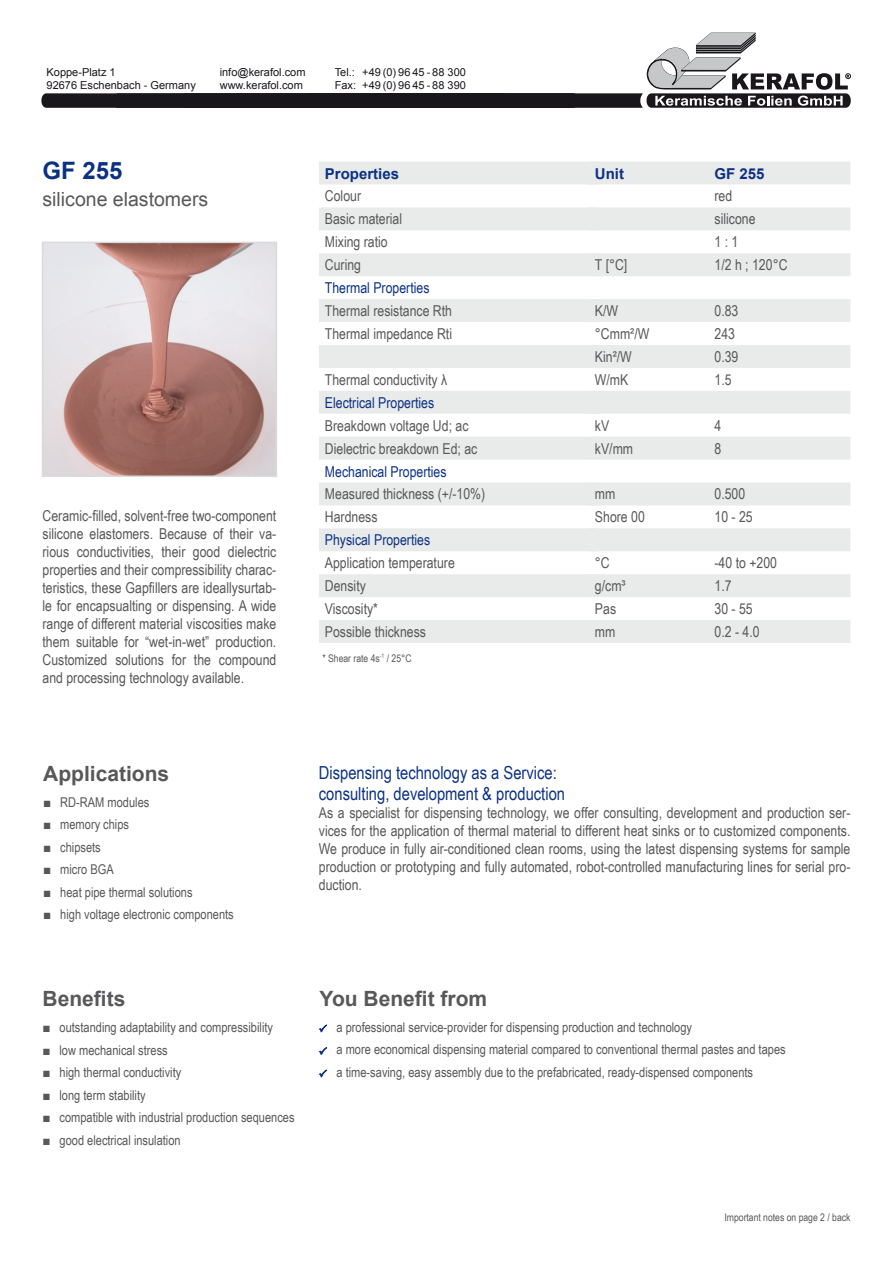
<style>
.page{position:relative;width:893px;height:1263px;background:#fff}
.page>*{position:absolute;margin:0;border:0;box-sizing:border-box;transform-origin:0 0}
.t1{font:700 24px "Arial";color:#0c3183}
.t2{font:700 21px "Arial";color:#58585a}
.t3{font:19.5px "Arial";color:#58585a}
.t4{font:18px/21.6px "Arial Narrow";color:#0c3183}
.t5{font:15px/18px "Arial Narrow";color:#58585a}
.t6{font:15px "Arial Narrow";color:#0c3183}
.t7{font:700 15px "Arial";color:#0c3183}
.t8{font:13.5px/22.5px "Arial Narrow";color:#58585a}
.t9{font:10.95px/13.2px "Arial";color:#1a171c}
.t10{font:10.5px "Arial Narrow";color:#58585a}
.s1{font-family:"Arial"}
</style>
<div class="page">
<svg style="left:41px;top:33px;width:810px;height:75px"></svg>
<img style="left:45px;top:245px;width:229px;height:229px">
<div style="left:42px;top:242px;width:235px;height:235px;border:2px solid #d9dadb"></div>
<svg style="left:319px;top:162px;width:270px;height:481px;fill:#e9eaea"></svg>
<svg style="left:589px;top:162px;width:261px;height:481px;fill:#e9eaea"></svg>
<svg style="left:318px;top:1024px;width:10px;height:9px"></svg>
<svg style="left:318px;top:1047px;width:10px;height:8px"></svg>
<svg style="left:318px;top:1069px;width:10px;height:9px"></svg>
<p class="t9" style="left:220px;top:66px;width:87px">info@kerafol.com www.kerafol.com</p>
<p class="t9" style="left:362px;top:66px;width:105px">+49 (0) 96 45 - 88 300 +49 (0) 96 45 - 88 390</p>
<p class="t9" style="left:47px;top:66px;width:151px">Koppe-Platz 1<br>92676 Eschenbach - Germany</p>
<p class="t9" style="left:335px;top:66px;width:23px">Tel.:<br>Fax:</p>
<h1 class="t1" style="left:43px;top:155px;width:82px">GF 255</h1>
<h3 class="t3" style="left:43px;top:186px;width:167px">silicone elastomers</h3>
<p class="t5" style="left:43px;top:506px;width:235px;text-align:justify">Ceramic-filled, solvent-free two-component silicone elastomers. Because of their va&shy;rious conductivities, their good dielectric properties and their compressibility charac&shy;teristics, these Gapfillers are ideallysurtab&shy;le for encapsualting or dispensing. A wide range of different material viscosities make them suitable for “wet-in-wet” production.<br>Customized solutions for the compound and processing technology available.</p>
<p class="t7" style="left:325px;top:163px;width:76px">Properties</p>
<p class="t5" style="left:325px;top:184px;width:79px;line-height:23px">Colour<br>Basic material<br>Mixing ratio<br>Curing</p>
<p class="t6" style="left:325px;top:277px;width:106px">Thermal Properties</p>
<p class="t5" style="left:325px;top:299px;width:129px;line-height:23px">Thermal resistance Rth<br>Thermal impedance Rti</p>
<p class="t5" style="left:325px;top:370px;width:124px">Thermal conductivity λ</p>
<p class="t6" style="left:325px;top:391px;width:111px">Electrical Properties</p>
<p class="t5" style="left:325px;top:413px;width:154px;line-height:23px">Breakdown voltage Ud; ac<br>Dielectric breakdown Ed; ac</p>
<p class="t6" style="left:325px;top:460px;width:123px">Mechanical Properties</p>
<p class="t5" style="left:325px;top:482px;width:162px;line-height:23px">Measured thickness (+/-10%)<br>Hardness</p>
<p class="t6" style="left:325px;top:529px;width:107px">Physical Properties</p>
<p class="t5" style="left:325px;top:551px;width:131px;line-height:23px">Application temperature<br>Density<br>Viscosity*<br>Possible thickness</p>
<p class="t10" style="left:322px;top:650px;width:91px">* Shear rate 4s<sup>-1</sup> / 25°C</p>
<p class="t7" style="left:595px;top:163px;width:31px">Unit</p>
<p class="t7" style="left:714px;top:163px;width:52px">GF 255</p>
<p class="t5" style="left:714px;top:184px;width:43px;line-height:23px">red silicone<br>1 : 1</p>
<p class="t5" style="left:595px;top:255px;width:34px">T [°C]</p>
<p class="t5" style="left:714px;top:255px;width:75px">1/2 h ; 120°C</p>
<p class="t5" style="left:595px;top:301px;width:25px">K/W</p>
<p class="t5" style="left:714px;top:301px;width:25px">0.83</p>
<p class="t5" style="left:595px;top:324px;width:56px">°Cmm²/W</p>
<p class="t5" style="left:714px;top:324px;width:22px">243</p>
<p class="t5" style="left:595px;top:347px;width:38px">Kin²/W</p>
<p class="t5" style="left:714px;top:347px;width:25px">0.39</p>
<p class="t5" style="left:595px;top:370px;width:35px">W/mK</p>
<p class="t5" style="left:714px;top:370px;width:19px">1.5</p>
<p class="t5" style="left:595px;top:416px;width:16px">kV</p>
<p class="t5" style="left:714px;top:416px;width:8px">4</p>
<p class="t5" style="left:595px;top:439px;width:40px">kV/mm</p>
<p class="t5" style="left:714px;top:439px;width:8px">8</p>
<p class="t5" style="left:595px;top:485px;width:22px">mm</p>
<p class="t5" style="left:714px;top:485px;width:32px">0.500</p>
<p class="t5" style="left:595px;top:507px;width:51px">Shore 00</p>
<p class="t5" style="left:714px;top:507px;width:40px">10 - 25</p>
<p class="t5" style="left:595px;top:553px;width:16px">°C</p>
<p class="t5" style="left:714px;top:553px;width:64px">-40 to +200</p>
<p class="t5" style="left:595px;top:576px;width:32px">g/cm³</p>
<p class="t5" style="left:714px;top:576px;width:19px">1.7</p>
<p class="t5" style="left:595px;top:599px;width:23px">Pas</p>
<p class="t5" style="left:714px;top:599px;width:40px">30 - 55</p>
<p class="t5" style="left:595px;top:622px;width:22px">mm</p>
<p class="t5" style="left:714px;top:622px;width:47px">0.2 - 4.0</p>
<h2 class="t2" style="left:43px;top:759px;width:128px">Applications</h2>
<p class="t8" style="left:43px;top:790px;width:108px"><span class="s1">■</span> RD-RAM modules</p>
<p class="t8" style="left:43px;top:813px;width:87px"><span class="s1">■</span> memory chips</p>
<p class="t8" style="left:43px;top:835px;width:59px"><span class="s1">■</span> chipsets</p>
<p class="t8" style="left:43px;top:858px;width:72px"><span class="s1">■</span> micro BGA</p>
<p class="t8" style="left:43px;top:880px;width:151px"><span class="s1">■</span> heat pipe thermal solutions</p>
<p class="t8" style="left:43px;top:903px;width:192px"><span class="s1">■</span> high voltage electronic components</p>
<p class="t4" style="left:319px;top:761px;width:248px">Dispensing technology as a Service: consulting, development &amp; production</p>
<p class="t5" style="left:319px;top:803px;width:533px;text-align:justify">As a specialist for dispensing technology, we offer consulting, development and production ser&shy;vices for the application of thermal material to different heat sinks or to customized components.<br>We produce in fully air-conditioned clean rooms, using the latest dispensing systems for sample production or prototyping and fully automated, robot-controlled manufacturing lines for serial pro&shy;duction.</p>
<h2 class="t2" style="left:43px;top:985px;width:84px">Benefits</h2>
<p class="t8" style="left:43px;top:1015px;width:232px"><span class="s1">■</span> outstanding adaptability and compressibility</p>
<p class="t8" style="left:43px;top:1038px;width:127px"><span class="s1">■</span> low mechanical stress</p>
<p class="t8" style="left:43px;top:1060px;width:140px"><span class="s1">■</span> high thermal conductivity</p>
<p class="t8" style="left:43px;top:1083px;width:105px"><span class="s1">■</span> long term stability</p>
<p class="t8" style="left:43px;top:1105px;width:254px"><span class="s1">■</span> compatible with industrial production sequences</p>
<p class="t8" style="left:43px;top:1128px;width:140px"><span class="s1">■</span> good electrical insulation</p>
<h2 class="t2" style="left:320px;top:985px;width:169px">You Benefit from</h2>
<p class="t8" style="left:336px;top:1015px;width:451px">a professional service-provider for dispensing production and technology<br>a more economical dispensing material compared to conventional thermal pastes and tapes a time-saving, easy assembly due to the prefabricated, ready-dispensed components</p>
<p class="t10" style="left:724px;top:1209px;width:127px">Important notes on page 2 / back</p>
</div>
